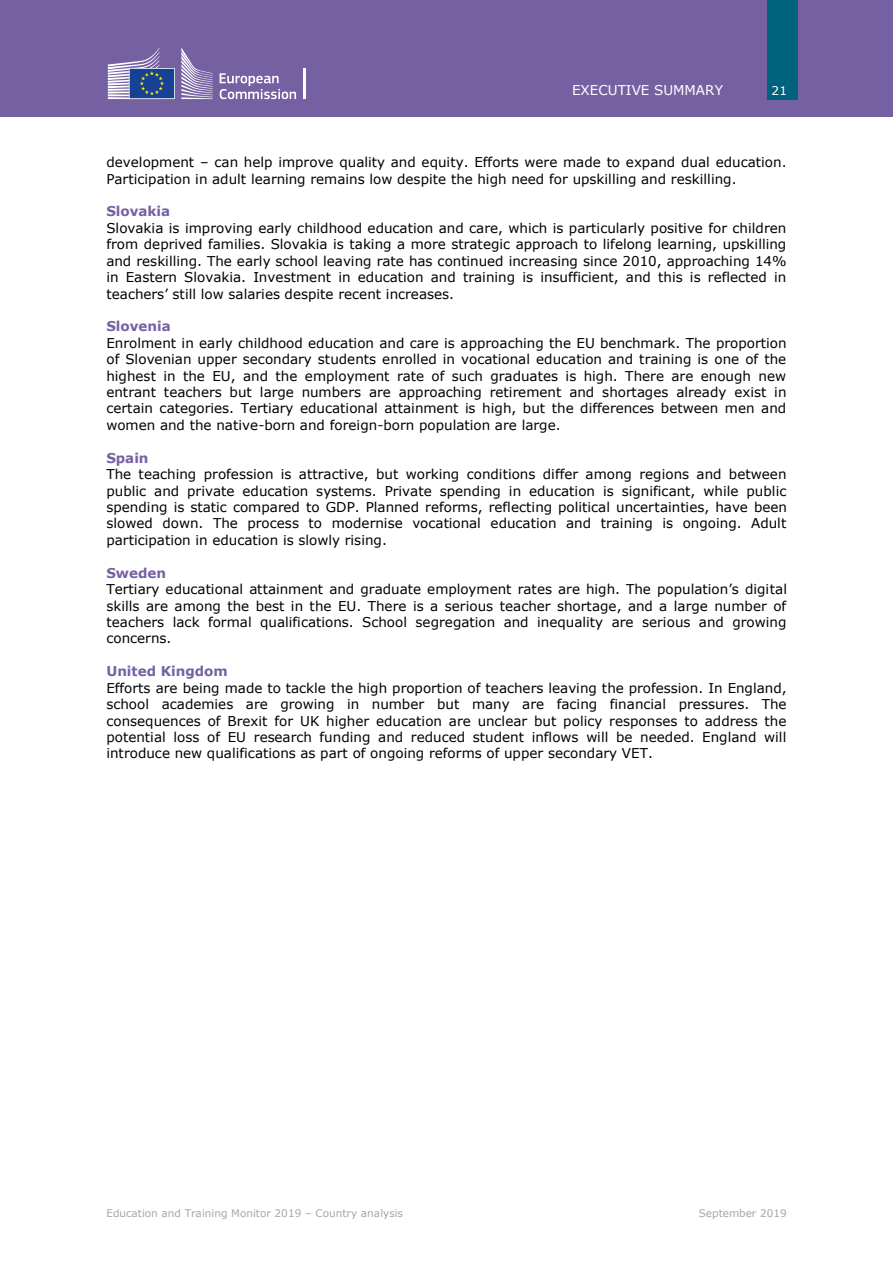
<style>
.page{position:relative;width:893px;height:1264px;background:#fff}
.page>*{position:absolute;margin:0;border:0;box-sizing:border-box;transform-origin:0 0}
.t1{font:13.5px/16.4px "Verdana";color:#000;text-align:justify}
.t2{font:700 13.5px "Verdana";color:#7561a2}
.t3{font:13.5px "Verdana";color:#fff}
.t4{font:12px "Verdana";color:#fff}
.t5{font:10.5px "Verdana";color:#a6a6a6}
</style>
<div class="page">
<div style="left:0;top:0;width:893px;height:116px;background:#7561a2"></div>
<div style="left:767px;top:0;width:31px;height:99px;background:#00637e"></div>
<svg style="left:220px;top:73px;width:76px;height:26px"></svg>
<hr style="left:303px;top:68px;width:2px;height:31px;background:#fff">
<svg style="left:181px;top:47px;width:32px;height:52px"></svg>
<svg style="left:108px;top:47px;width:67px;height:52px"></svg>
<p class="t3" style="left:572px;top:81px;width:152px">EXECUTIVE SUMMARY</p>
<p class="t4" style="left:772px;top:82px;width:17px">21</p>
<p class="t1" style="left:106px;top:154px;width:682px">development – can help improve quality and equity. Efforts were made to expand dual education.<br>Participation in adult learning remains low despite the high need for upskilling and reskilling.</p>
<p class="t2" style="left:106px;top:203px;width:65px">Slovakia</p>
<p class="t1" style="left:106px;top:219px;width:682px">Slovakia is improving early childhood education and care, which is particularly positive for children from deprived families. Slovakia is taking a more strategic approach to lifelong learning, upskilling and reskilling. The early school leaving rate has continued increasing since 2010, approaching 14% in Eastern Slovakia. Investment in education and training is insufficient, and this is reflected in teachers’ still low salaries despite recent increases.</p>
<p class="t2" style="left:106px;top:317px;width:66px">Slovenia</p>
<p class="t1" style="left:106px;top:334px;width:682px">Enrolment in early childhood education and care is approaching the EU benchmark. The proportion of Slovenian upper secondary students enrolled in vocational education and training is one of the highest in the EU, and the employment rate of such graduates is high. There are enough new entrant teachers but large numbers are approaching retirement and shortages already exist in certain categories. Tertiary educational attainment is high, but the differences between men and women and the native-born and foreign-born population are large.</p>
<p class="t2" style="left:106px;top:449px;width:44px">Spain</p>
<p class="t1" style="left:106px;top:465px;width:682px">The teaching profession is attractive, but working conditions differ among regions and between public and private education systems. Private spending in education is significant, while public spending is static compared to GDP. Planned reforms, reflecting political uncertainties, have been slowed down. The process to modernise vocational education and training is ongoing. Adult participation in education is slowly rising.</p>
<p class="t2" style="left:106px;top:564px;width:61px">Sweden</p>
<p class="t1" style="left:106px;top:580px;width:682px">Tertiary educational attainment and graduate employment rates are high. The population’s digital skills are among the best in the EU. There is a serious teacher shortage, and a large number of teachers lack formal qualifications. School segregation and inequality are serious and growing concerns.</p>
<p class="t2" style="left:106px;top:662px;width:123px">United Kingdom</p>
<p class="t1" style="left:106px;top:679px;width:682px">Efforts are being made to tackle the high proportion of teachers leaving the profession. In England, school academies are growing in number but many are facing financial pressures. The consequences of Brexit for UK higher education are unclear but policy responses to address the potential loss of EU research funding and reduced student inflows will be needed. England will introduce new qualifications as part of ongoing reforms of upper secondary VET.</p>
<p class="t5" style="left:106px;top:1205px;width:298px">Education and Training Monitor 2019 – Country analysis</p>
<p class="t5" style="left:699px;top:1205px;width:89px">September 2019</p>
</div>
